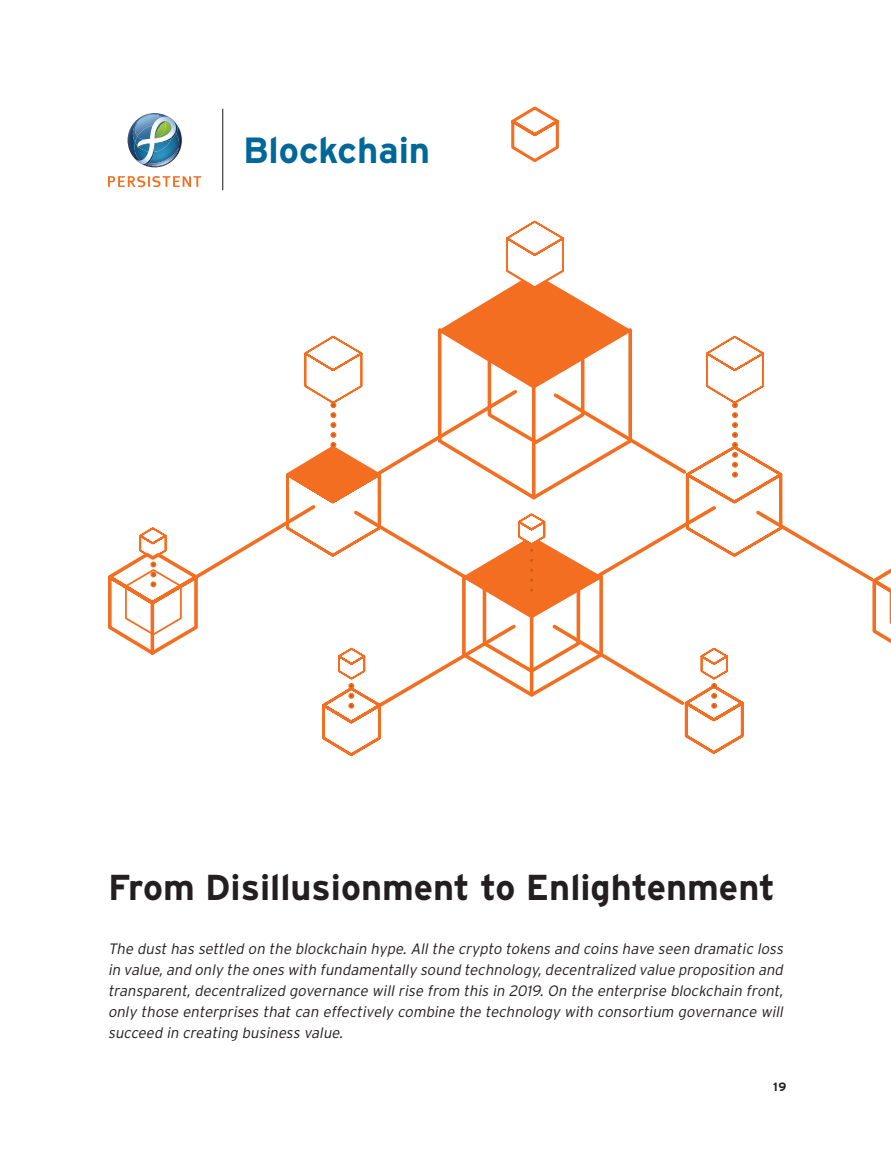
<style>
.page{position:relative;width:891px;height:1161px;background:#fff}
.page>*{position:absolute;margin:0;border:0;box-sizing:border-box;transform-origin:0 0}
.t1{font:700 36.45px "Interstate";color:#006899}
.t2{font:700 36px "Interstate";color:#231f20}
.t3{font:italic 300 15px/21px "Interstate";color:#231f20;text-align:justify}
.t4{font:700 12px "Interstate";color:#231f20}
</style>
<div class="page">
<svg style="left:511px;top:106px;width:48px;height:56px"></svg>
<svg style="left:139px;top:235px;width:425px;height:315px"></svg>
<svg style="left:108px;top:550px;width:83px;height:105px"></svg>
<svg style="left:877px;top:569px;width:13px;height:74px"></svg>
<svg style="left:288px;top:280px;width:456px;height:476px"></svg>
<svg style="left:191px;top:285px;width:686px;height:425px"></svg>
<hr style="left:222px;top:109px;width:1px;height:81px;background:#211e1e">
<img style="left:128px;top:113px;width:54px;height:44px">
<img style="left:178px;top:130px;width:1px;height:27px">
<svg style="left:133px;top:114px;width:45px;height:53px"></svg>
<svg style="left:108px;top:176px;width:93px;height:11px"></svg>
<p class="t1" style="left:243px;top:130px;width:189px">Blockchain</p>
<p class="t2" style="left:108px;top:867px;width:669px">From Disillusionment to Enlightenment</p>
<p class="t3" style="left:108px;top:938px;width:679px">The dust has settled on the blockchain hype. All the crypto tokens and coins have seen dramatic loss in value,and only the ones with fundamentally sound technology,decentralized value proposition and transparent, decentralized governance will rise from this in 2019. On the enterprise blockchain front, only those enterprises that can effectively combine the technology with consortium governance will succeed in creating business value.</p>
<p class="t4" style="left:773px;top:1080px;width:15px">19</p>
</div>
